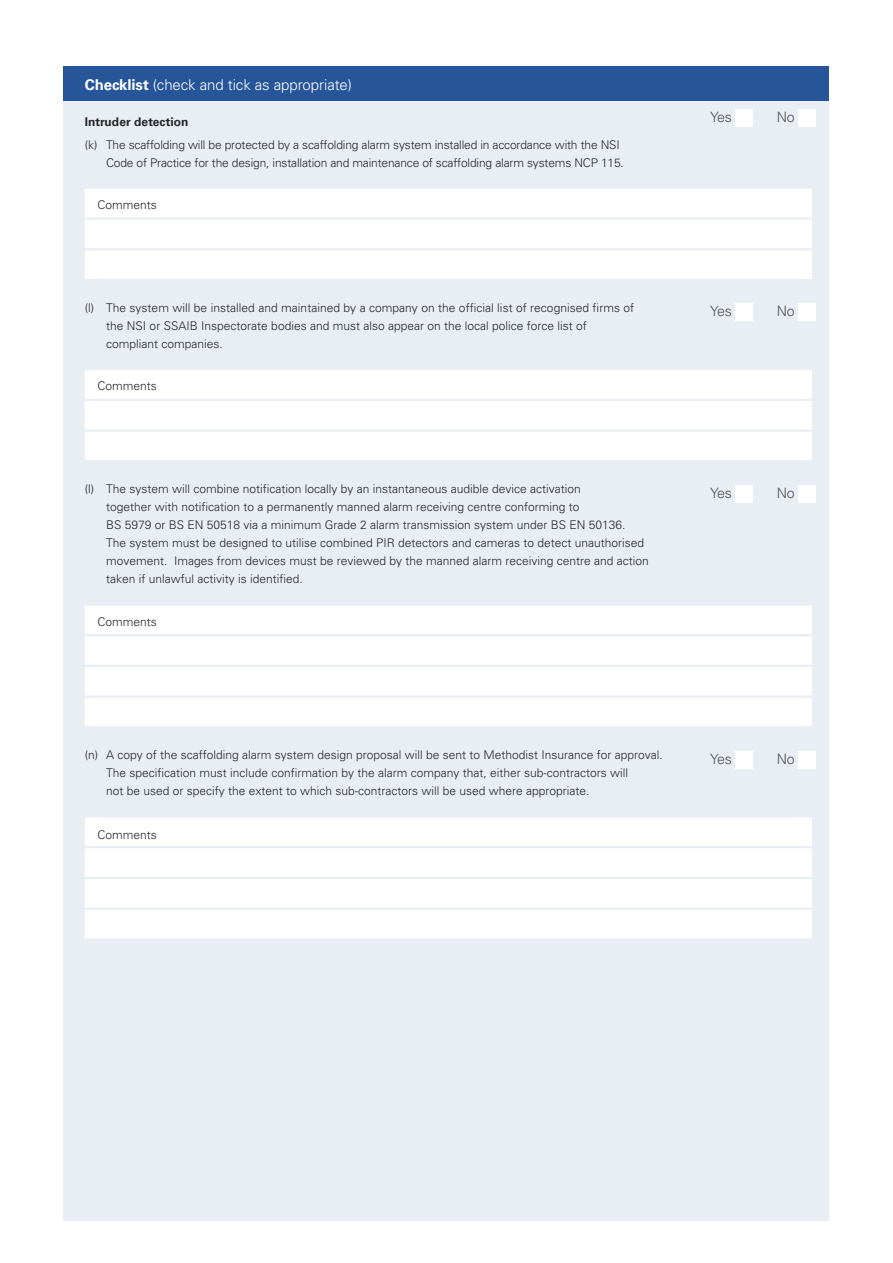
<style>
.page{position:relative;width:893px;height:1263px;background:#fff}
.page>*{position:absolute;margin:0;border:0;box-sizing:border-box;transform-origin:0 0}
.t1{font:300 15px "Univers";letter-spacing:-.005em;color:#fff}
.t2{font:300 14.25px "Univers";letter-spacing:-.005em;color:#525152}
.t3{font:300 12px/18px "Univers";color:#272526}
.t4{font:700 12px "Univers";letter-spacing:.005em;color:#272526}
.s1{font-weight:700}
</style>
<div class="page">
<div style="left:64px;top:101px;width:765px;height:1119px;background:#e9eef5"></div>
<div style="left:85px;top:189px;width:727px;height:28px;background:#fff"></div>
<div style="left:85px;top:220px;width:727px;height:28px;background:#fff"></div>
<div style="left:85px;top:250px;width:727px;height:29px;background:#fff"></div>
<div style="left:85px;top:370px;width:727px;height:29px;background:#fff"></div>
<div style="left:85px;top:401px;width:727px;height:28px;background:#fff"></div>
<div style="left:85px;top:432px;width:727px;height:28px;background:#fff"></div>
<div style="left:85px;top:605px;width:727px;height:29px;background:#fff"></div>
<div style="left:85px;top:636px;width:727px;height:29px;background:#fff"></div>
<div style="left:85px;top:667px;width:727px;height:28px;background:#fff"></div>
<div style="left:85px;top:698px;width:727px;height:28px;background:#fff"></div>
<div style="left:85px;top:817px;width:727px;height:29px;background:#fff"></div>
<div style="left:85px;top:848px;width:727px;height:29px;background:#fff"></div>
<div style="left:85px;top:879px;width:727px;height:28px;background:#fff"></div>
<div style="left:85px;top:910px;width:727px;height:28px;background:#fff"></div>
<div style="left:64px;top:67px;width:765px;height:34px;background:#265599"></div>
<div style="left:736px;top:110px;width:17px;height:17px;background:#fff"></div>
<div style="left:799px;top:110px;width:17px;height:17px;background:#fff"></div>
<div style="left:736px;top:303px;width:17px;height:17px;background:#fff"></div>
<div style="left:799px;top:303px;width:17px;height:17px;background:#fff"></div>
<div style="left:736px;top:486px;width:17px;height:17px;background:#fff"></div>
<div style="left:799px;top:486px;width:17px;height:17px;background:#fff"></div>
<div style="left:736px;top:751px;width:17px;height:17px;background:#fff"></div>
<div style="left:799px;top:751px;width:17px;height:17px;background:#fff"></div>
<p class="t1" style="left:85px;top:79px;width:269px"><span class="s1">Checklist</span> (check and tick as appropriate)</p>
<p class="t4" style="left:85px;top:118px;width:105px">Intruder detection</p>
<p class="t3" style="left:106px;top:136px;width:519px;text-indent:-21px">(k) The scaffolding will be protected by a scaffolding alarm system installed in accordance with the NSI<br>Code of Practice for the design, installation and maintenance of scaffolding alarm systems NCP 115.</p>
<p class="t3" style="left:98px;top:197px;width:61px">Comments</p>
<p class="t3" style="left:106px;top:300px;width:530px;text-indent:-21px">(l) The system will be installed and maintained by a company on the official list of recognised firms of the NSI or SSAIB Inspectorate bodies and must also appear on the local police force list of compliant companies.</p>
<p class="t3" style="left:98px;top:378px;width:61px">Comments</p>
<p class="t3" style="left:106px;top:481px;width:544px;text-indent:-21px">(l) The system will combine notification locally by an instantaneous audible device activation<br>together with notification to a permanently manned alarm receiving centre conforming to<br>BS 5979 or BS EN 50518 via a minimum Grade 2 alarm transmission system under BS EN 50136.<br>The system must be designed to utilise combined PIR detectors and cameras to detect unauthorised movement. Images from devices must be reviewed by the manned alarm receiving centre and action taken if unlawful activity is identified.</p>
<p class="t3" style="left:98px;top:613px;width:61px">Comments</p>
<p class="t2" style="left:710px;top:112px;width:24px">Yes</p>
<p class="t2" style="left:777px;top:112px;width:20px">No</p>
<p class="t2" style="left:710px;top:306px;width:24px">Yes</p>
<p class="t2" style="left:777px;top:306px;width:20px">No</p>
<p class="t2" style="left:710px;top:488px;width:24px">Yes</p>
<p class="t2" style="left:777px;top:488px;width:20px">No</p>
<p class="t3" style="left:106px;top:747px;width:558px;text-indent:-21px">(n) A copy of the scaffolding alarm system design proposal will be sent to Methodist Insurance for approval.<br>The specification must include confirmation by the alarm company that, either sub-contractors will<br>not be used or specify the extent to which sub-contractors will be used where appropriate.</p>
<p class="t3" style="left:98px;top:827px;width:61px">Comments</p>
<p class="t2" style="left:710px;top:753px;width:24px">Yes</p>
<p class="t2" style="left:777px;top:753px;width:20px">No</p>
</div>
